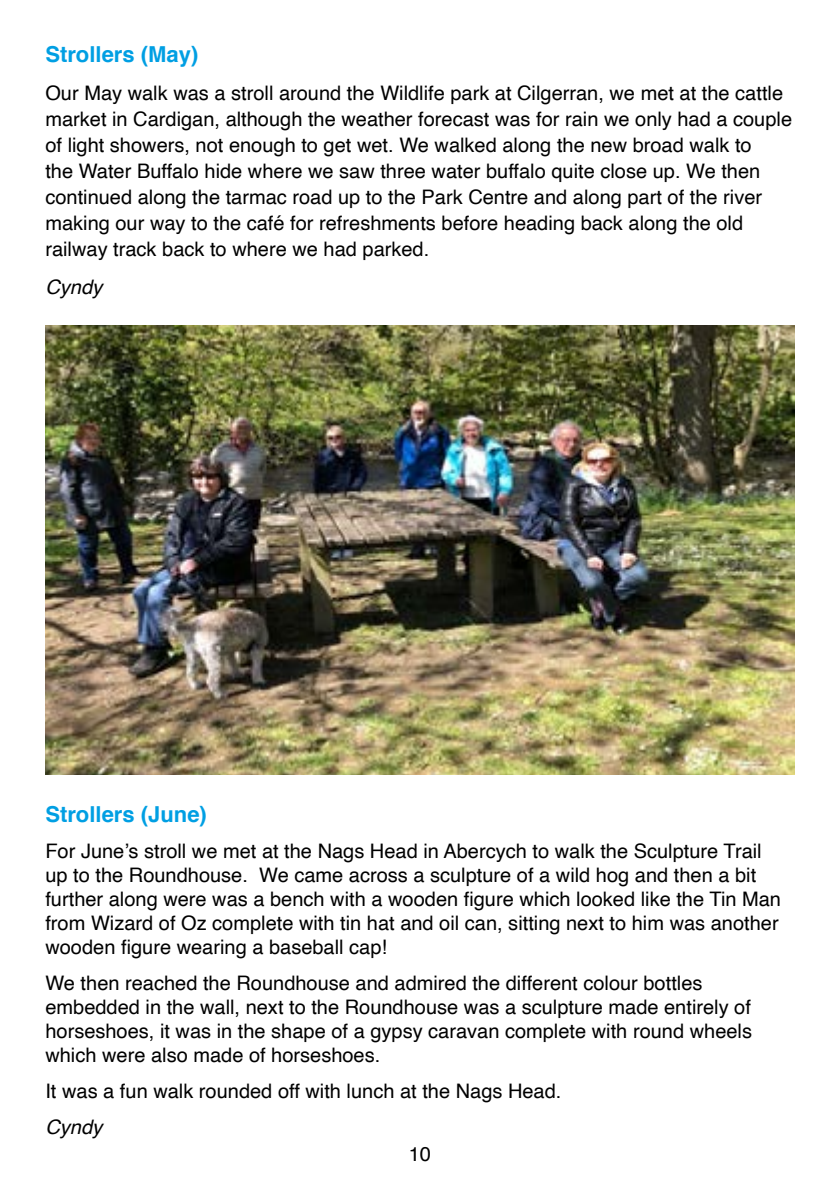
<style>
.page{position:relative;width:840px;height:1191px;background:#fff}
.page>*{position:absolute;margin:0;border:0;box-sizing:border-box;transform-origin:0 0}
.t1{font:700 22px "Helvetica";color:#009fe3}
.t2{font:20px/24px "Helvetica";color:#000}
.t3{font:italic 20px "Helvetica";color:#000}
</style>
<div class="page">
<img style="left:45px;top:326px;width:749px;height:448px">
<p class="t1" style="left:45px;top:36px;width:154px">Strollers (May)</p>
<p class="t2" style="left:45px;top:80px;width:747px;line-height:26px">Our May walk was a stroll around the Wildlife park at Cilgerran, we met at the cattle market in Cardigan, although the weather forecast was for rain we only had a couple of light showers, not enough to get wet. We walked along the new broad walk to<br>the Water Buffalo hide where we saw three water buffalo quite close up. We then continued along the tarmac road up to the Park Centre and along part of the river making our way to the café for refreshments before heading back along the old railway track back to where we had parked.</p>
<p class="t3" style="left:45px;top:271px;width:58px">Cyndy</p>
<p class="t1" style="left:45px;top:796px;width:163px">Strollers (June)</p>
<p class="t2" style="left:45px;top:839px;width:736px">For June’s stroll we met at the Nags Head in Abercych to walk the Sculpture Trail up to the Roundhouse. We came across a sculpture of a wild hog and then a bit further along were was a bench with a wooden figure which looked like the Tin Man from Wizard of Oz complete with tin hat and oil can, sitting next to him was another wooden figure wearing a baseball cap!</p>
<p class="t2" style="left:45px;top:971px;width:707px">We then reached the Roundhouse and admired the different colour bottles embedded in the wall, next to the Roundhouse was a sculpture made entirely of horseshoes, it was in the shape of a gypsy caravan complete with round wheels which were also made of horseshoes.</p>
<p class="t2" style="left:45px;top:1079px;width:517px">It was a fun walk rounded off with lunch at the Nags Head.</p>
<p class="t3" style="left:45px;top:1111px;width:58px">Cyndy</p>
<p class="t2" style="left:408px;top:1142px;width:24px">10</p>
</div>
